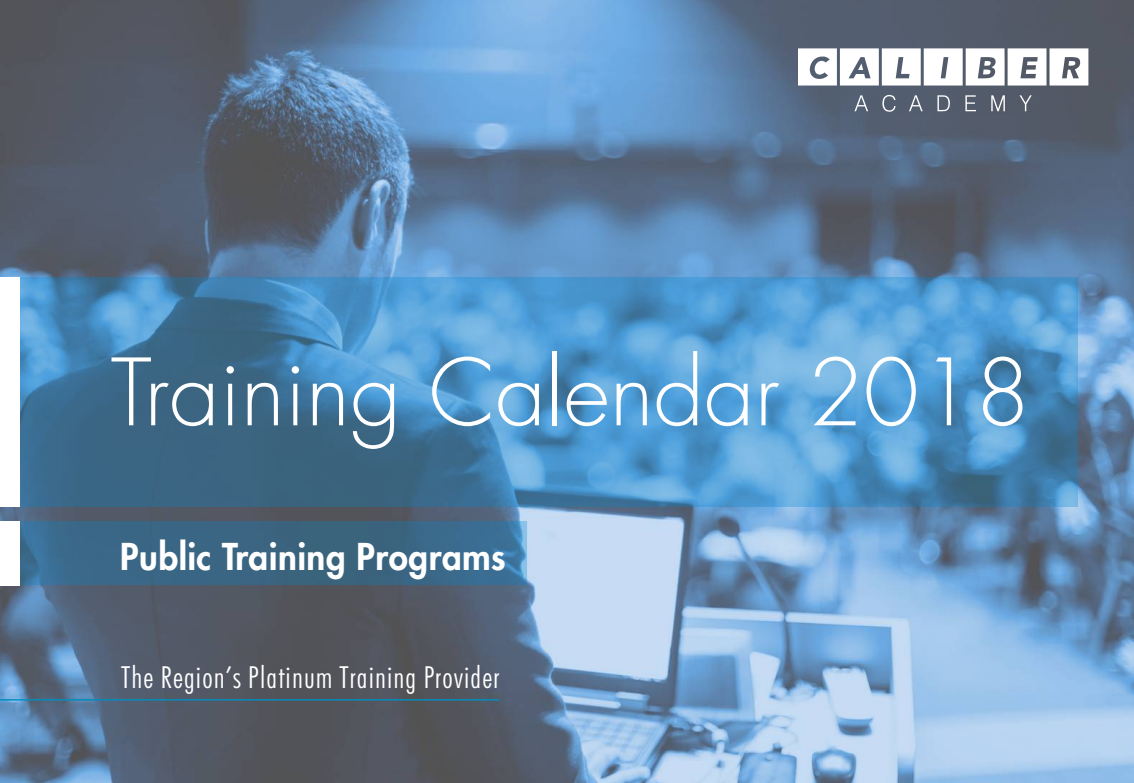
<style>
.page{position:relative;width:1134px;height:783px;background:#fff}
.page>*{position:absolute;margin:0;border:0;box-sizing:border-box;transform-origin:0 0}
.t1{font:300 90px "Futura";color:#fff}
.t2{font:800 36px "Futura";color:#fff}
.t3{font:300 condensed 30.6px "Futura BT";letter-spacing:.035em;color:#fff}
</style>
<div class="page">
<img style="left:0;top:0;width:1134px;height:783px">
<div style="left:0;top:277px;width:1078px;height:229px;background:#0287cf;opacity:.3"></div>
<div style="left:0;top:521px;width:527px;height:64px;background:#0287cf;opacity:.3"></div>
<hr style="left:0;top:699px;width:499px;height:2px;background:#018ec0">
<div style="left:0;top:277px;width:20px;height:229px;background:#fff"></div>
<div style="left:0;top:521px;width:20px;height:64px;background:#fff"></div>
<img style="left:797px;top:47px;width:293px;height:66px">
<svg style="left:798px;top:48px;width:290px;height:38px"></svg>
<svg style="left:882px;top:95px;width:14px;height:17px"></svg>
<svg style="left:854px;top:95px;width:14px;height:16px"></svg>
<svg style="left:909px;top:95px;width:14px;height:16px"></svg>
<svg style="left:938px;top:95px;width:12px;height:16px"></svg>
<svg style="left:965px;top:95px;width:11px;height:16px"></svg>
<svg style="left:991px;top:95px;width:14px;height:16px"></svg>
<svg style="left:1020px;top:95px;width:12px;height:16px"></svg>
<h1 class="t1" style="left:111px;top:351px;width:921px">Training Calendar 2018</h1>
<p class="t2" style="left:120px;top:543px;width:387px">Public Training Programs</p>
<p class="t3" style="left:121px;top:665px;width:380px">The Region’s Platinum Training Provider</p>
</div>
